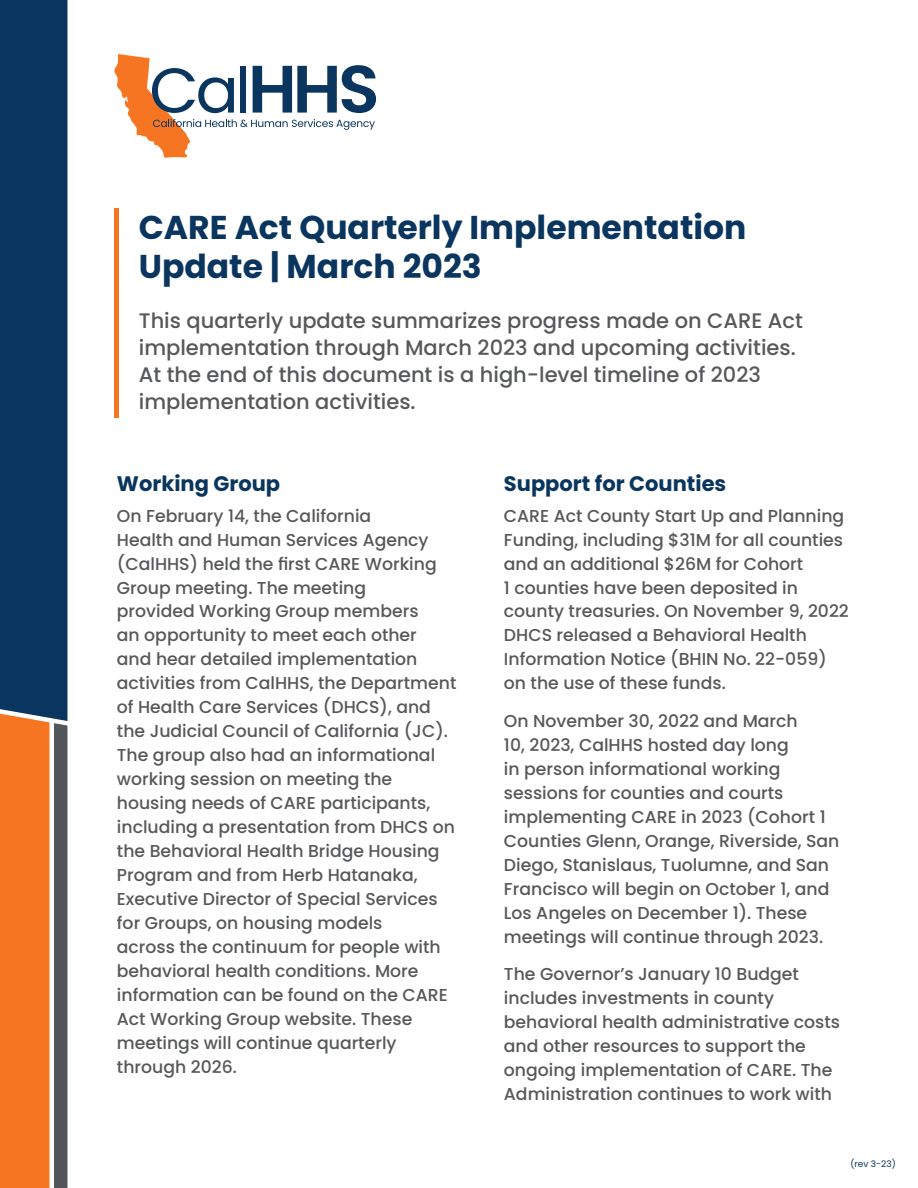
<style>
.page{position:relative;width:918px;height:1188px;background:#fff}
.page>*{position:absolute;margin:0;border:0;box-sizing:border-box;transform-origin:0 0}
.t1{font:700 33px/39.6px "Poppins";color:#0a355e}
.t2{font:500 21px/27px "Poppins";color:#57585a}
.t3{font:700 21px "Poppins";color:#0a355e}
.t4{font:500 17.25px/24px "Poppins";color:#57585a}
.t5{font:9px "Poppins";color:#0a355e}
</style>
<div class="page">
<svg style="left:0;top:729px;width:68px;height:459px"></svg>
<div style="left:0;top:0;width:68px;height:729px;background:#0a355e"></div>
<svg style="left:114px;top:54px;width:262px;height:104px"></svg>
<div style="left:114px;top:208px;width:5px;height:210px;background:#f57523"></div>
<h1 class="t1" style="left:139px;top:207px;width:609px">CARE Act Quarterly Implementation<br>Update | March 2023</h1>
<p class="t2" style="left:139px;top:307px;width:666px">This quarterly update summarizes progress made on CARE Act implementation through March 2023 and upcoming activities.<br>At the end of this document is a high-level timeline of 2023 implementation activities.</p>
<h2 class="t3" style="left:117px;top:471px;width:165px">Working Group</h2>
<p class="t4" style="left:117px;top:504px;width:341px">On February 14, the California<br>Health and Human Services Agency (CalHHS) held the first CARE Working Group meeting. The meeting<br>provided Working Group members<br>an opportunity to meet each other<br>and hear detailed implementation activities from CalHHS, the Department of Health Care Services (DHCS), and the Judicial Council of California (JC).<br>The group also had an informational working session on meeting the housing needs of CARE participants, including a presentation from DHCS on the Behavioral Health Bridge Housing Program and from Herb Hatanaka, Executive Director of Special Services for Groups, on housing models<br>across the continuum for people with behavioral health conditions. More information can be found on the CARE Act Working Group website. These meetings will continue quarterly through 2026.</p>
<h2 class="t3" style="left:504px;top:471px;width:224px">Support for Counties</h2>
<p class="t4" style="left:504px;top:504px;width:346px">CARE Act County Start Up and Planning Funding, including $31M for all counties and an additional $26M for Cohort<br>1 counties have been deposited in county treasuries. On November 9, 2022<br>DHCS released a Behavioral Health Information Notice (BHIN No. 22-059) on the use of these funds.</p>
<p class="t4" style="left:504px;top:709px;width:337px">On November 30, 2022 and March<br>10, 2023, CalHHS hosted day long<br>in person informational working sessions for counties and courts implementing CARE in 2023 (Cohort 1<br>Counties Glenn, Orange, Riverside, San Diego, Stanislaus, Tuolumne, and San Francisco will begin on October 1, and Los Angeles on December 1). These meetings will continue through 2023.</p>
<p class="t4" style="left:504px;top:962px;width:338px">The Governor’s January 10 Budget includes investments in county behavioral health administrative costs and other resources to support the ongoing implementation of CARE. The Administration continues to work with</p>
<p class="t5" style="left:850px;top:1158px;width:47px">(rev 3-23)</p>
</div>
